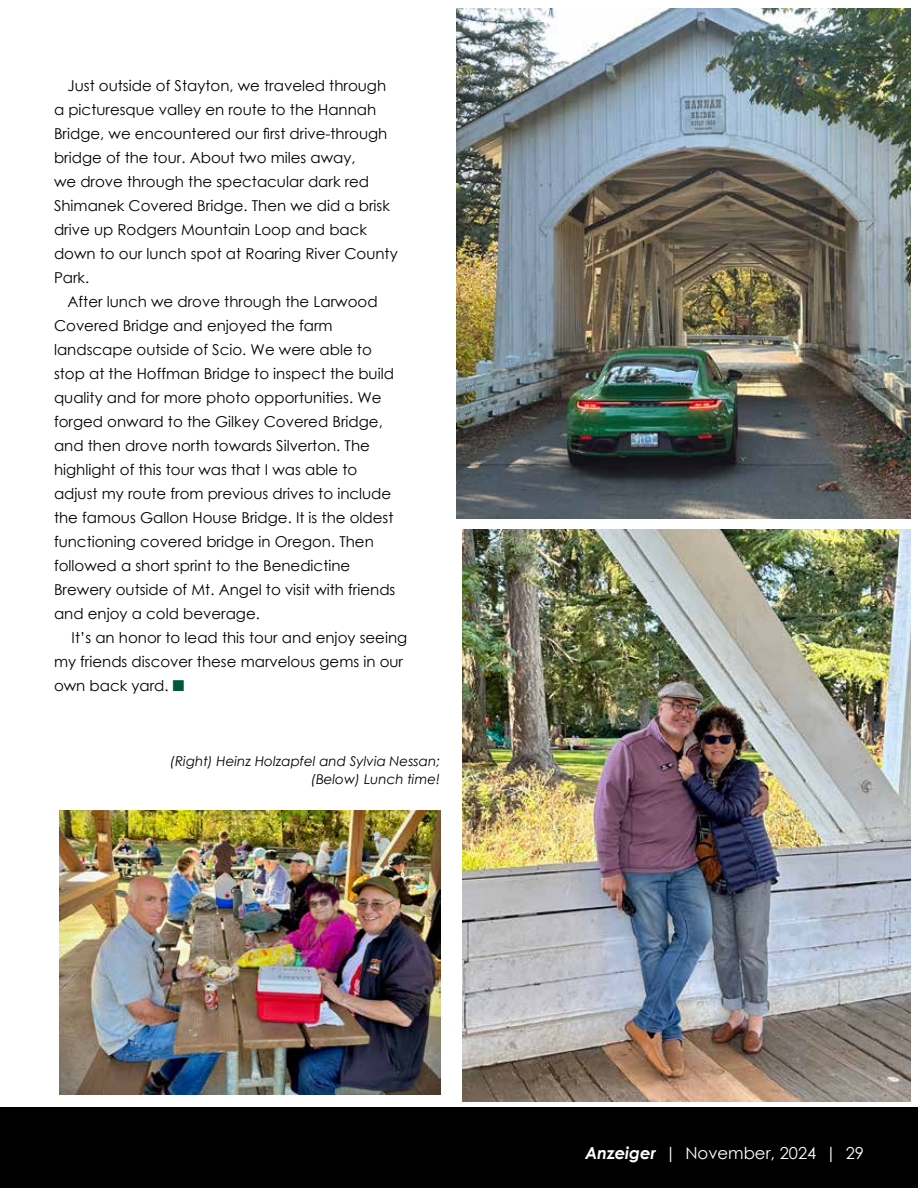
<style>
.page{position:relative;width:918px;height:1188px;background:#fff}
.page>*{position:absolute;margin:0;border:0;box-sizing:border-box;transform-origin:0 0}
.t1{font:16.5px "Century Gothic";color:#fff}
.t2{font:15px/24px "Century Gothic";color:#000}
.t3{font:italic 13.5px/18px "Century Gothic";color:#000;text-align:right}
.s1{font-family:"Monotype Sorts";color:#005837}
.s2{font-weight:700;font-style:italic}
</style>
<div class="page">
<div style="left:0;top:1107px;width:918px;height:81px;background:#000"></div>
<img style="left:462px;top:529px;width:449px;height:573px">
<img style="left:59px;top:811px;width:381px;height:283px">
<img style="left:456px;top:8px;width:455px;height:510px">
<p class="t2" style="left:54px;top:74px;width:345px;text-indent:14px">Just outside of Stayton, we traveled through a picturesque valley en route to the Hannah Bridge, we encountered our first drive-through bridge of the tour. About two miles away,<br>we drove through the spectacular dark red Shimanek Covered Bridge. Then we did a brisk drive up Rodgers Mountain Loop and back down to our lunch spot at Roaring River County Park.</p>
<p class="t2" style="left:54px;top:290px;width:343px;text-indent:14px">After lunch we drove through the Larwood Covered Bridge and enjoyed the farm landscape outside of Scio. We were able to stop at the Hoffman Bridge to inspect the build quality and for more photo opportunities. We forged onward to the Gilkey Covered Bridge, and then drove north towards Silverton. The highlight of this tour was that I was able to adjust my route from previous drives to include the famous Gallon House Bridge. It is the oldest functioning covered bridge in Oregon. Then followed a short sprint to the Benedictine Brewery outside of Mt. Angel to visit with friends and enjoy a cold beverage.</p>
<p class="t2" style="left:54px;top:626px;width:355px;text-indent:18px">It’s an honor to lead this tour and enjoy seeing my friends discover these marvelous gems in our own back yard. <span class="s1">n</span></p>
<p class="t3" style="left:170px;top:752px;width:271px">(Right) Heinz Holzapfel and Sylvia Nessan; (Below) Lunch time!</p>
<p class="t1" style="left:585px;top:1142px;width:280px"><span class="s2">Anzeiger</span> | November, 2024 | 29</p>
</div>
